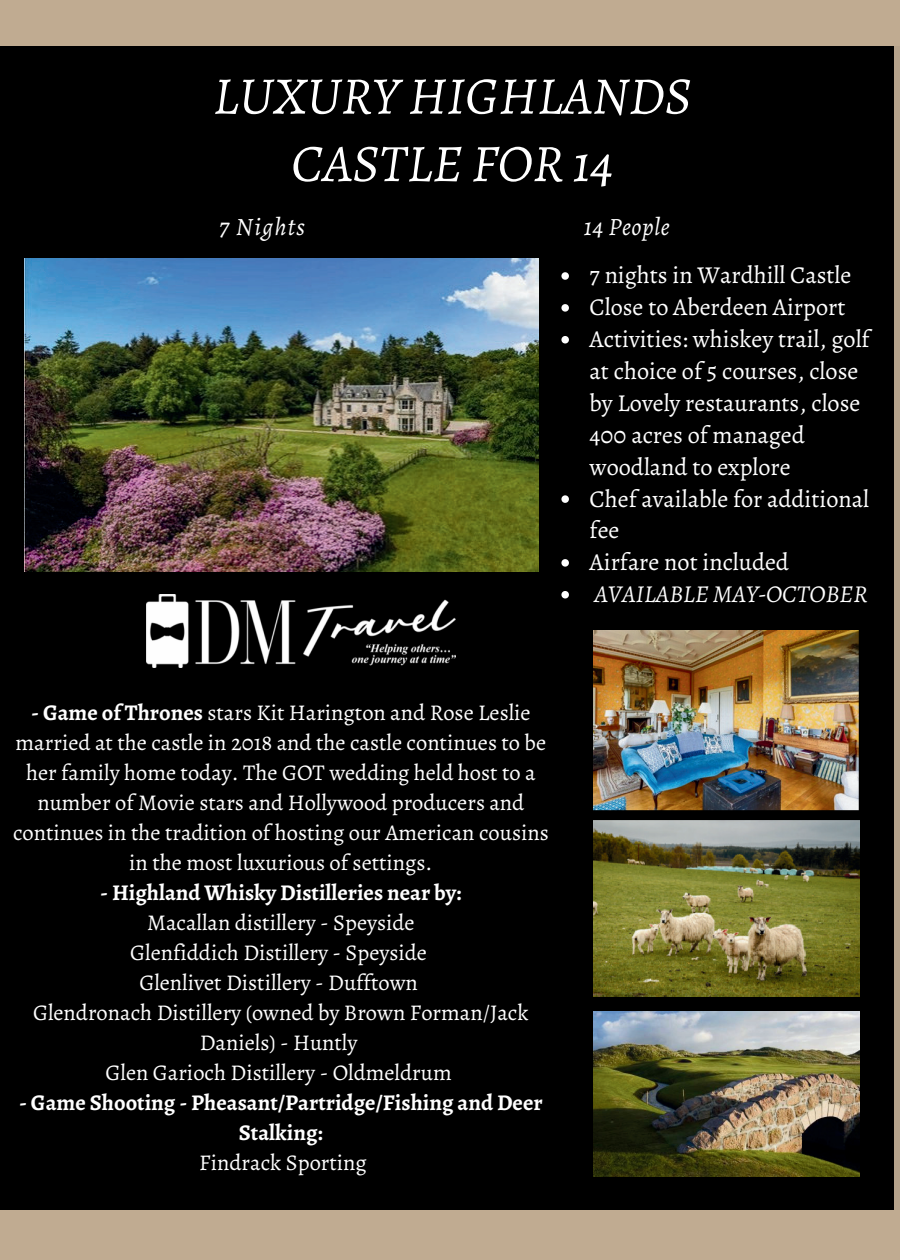
<style>
.page{position:relative;width:900px;height:1260px;background:#fff}
.page>*{position:absolute;margin:0;border:0;box-sizing:border-box;transform-origin:0 0}
.t1{font:italic 53px/67.5px "Alegreya";color:#fff;text-align:center}
.t2{font:italic 25px "Alegreya";letter-spacing:.015em;color:#fff}
.t3{font:24.25px/32px "Alegreya";color:#fff}
.t4{font:italic 24.25px "Alegreya";color:#fff}
.t5{font:22.5px/30px "Alegreya";color:#fff;text-align:center}
.t6{font:700 22.5px/30px "Alegreya";color:#fff;text-align:center}
.s1{font-weight:700}
</style>
<div class="page">
<div style="left:0;top:23px;width:894px;height:1237px;background:#000"></div>
<img style="left:593px;top:1011px;width:266px;height:166px">
<div style="left:0;top:0;width:900px;height:46px;background:#c0ab91"></div>
<div style="left:0;top:1210px;width:900px;height:50px;background:#c0ab91"></div>
<img style="left:24px;top:259px;width:514px;height:313px">
<img style="left:146px;top:594px;width:310px;height:73px">
<img style="left:593px;top:631px;width:266px;height:366px">
<svg style="left:561px;top:272px;width:8px;height:8px"></svg>
<svg style="left:561px;top:304px;width:8px;height:8px"></svg>
<svg style="left:561px;top:336px;width:8px;height:7px"></svg>
<svg style="left:561px;top:495px;width:8px;height:8px"></svg>
<svg style="left:561px;top:559px;width:8px;height:8px"></svg>
<svg style="left:561px;top:591px;width:8px;height:7px"></svg>
<h1 class="t1" style="left:213px;top:61px;width:480px">LUXURY HIGHLANDS<br>CASTLE FOR 14</h1>
<p class="t2" style="left:219px;top:209px;width:87px">7 Nights</p>
<p class="t2" style="left:584px;top:209px;width:87px">14 People</p>
<p class="t3" style="left:590px;top:259px;width:281px">7 nights in Wardhill Castle<br>Close to Aberdeen Airport<br>Activities: whiskey trail, golf at choice of 5 courses, close by Lovely restaurants, close<br>400 acres of managed woodland to explore<br>Chef available for additional fee<br>Airfare not included</p>
<p class="t4" style="left:594px;top:578px;width:275px">AVAILABLE MAY-OCTOBER</p>
<p class="t5" style="left:13px;top:698px;width:537px"><span class="s1">- Game of Thrones</span> stars Kit Harington and Rose Leslie married at the castle in 2018 and the castle continues to be her family home today. The GOT wedding held host to a number of Movie stars and Hollywood producers and continues in the tradition of hosting our American cousins in the most luxurious of settings.</p>
<p class="t6" style="left:100px;top:877px;width:363px">- Highland Whisky Distilleries near by:</p>
<p class="t5" style="left:33px;top:908px;width:497px">Macallan distillery - Speyside<br>Glenfiddich Distillery - Speyside<br>Glenlivet Distillery - Dufftown<br>Glendronach Distillery (owned by Brown Forman/Jack Daniels) - Huntly<br>Glen Garioch Distillery - Oldmeldrum</p>
<p class="t6" style="left:19px;top:1087px;width:525px">- Game Shooting - Pheasant/Partridge/Fishing and Deer<br>Stalking:</p>
<p class="t5" style="left:199px;top:1148px;width:169px">Findrack Sporting</p>
</div>
